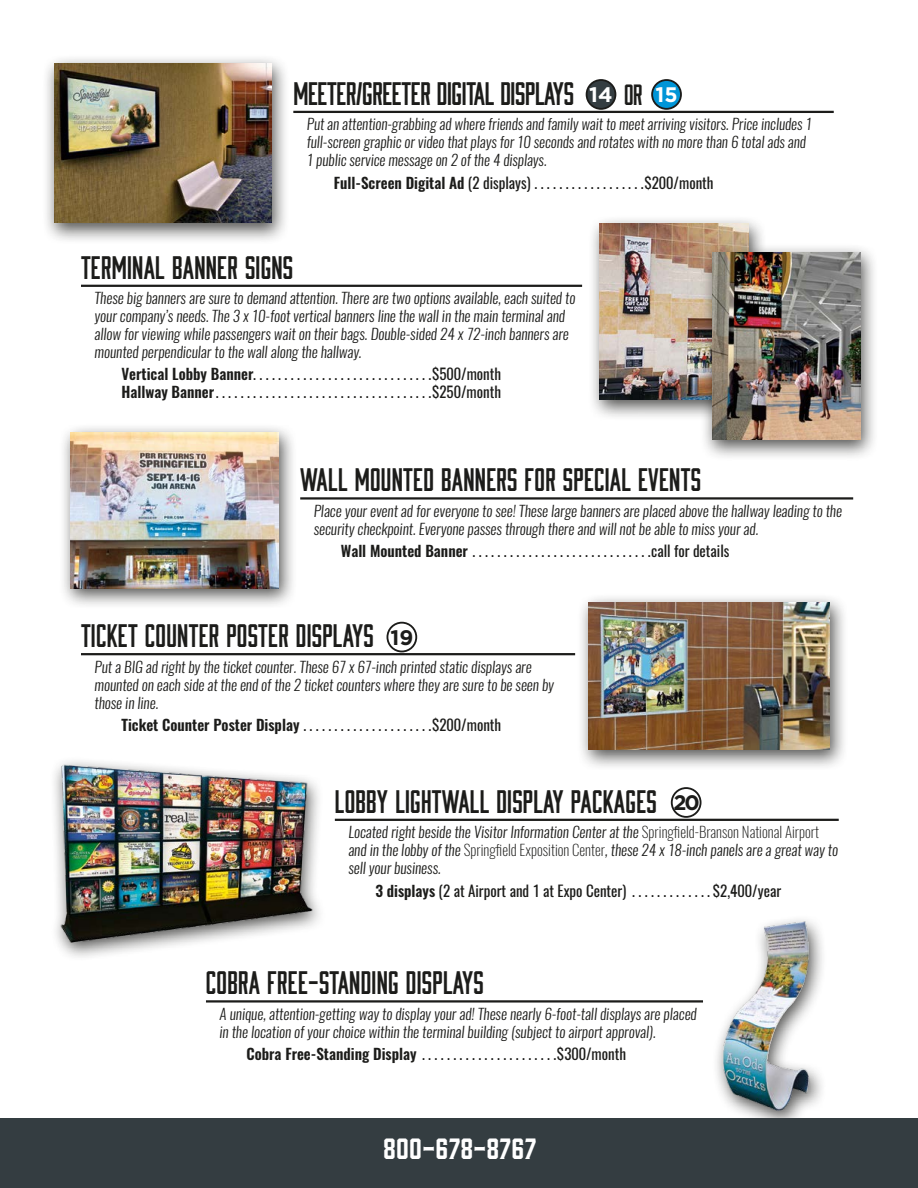
<style>
.page{position:relative;width:918px;height:1188px;background:#fff}
.page>*{position:absolute;margin:0;border:0;box-sizing:border-box;transform-origin:0 0}
.t1{font:30px "Abolition Sharp";letter-spacing:.01em;color:#1c1c1a}
.t2{font:30px "Abolition Sharp";letter-spacing:-.01em;color:#1c1c1a}
.Section_Title{font:27px "Gin";letter-spacing:.01em;color:#fff}
.t3{font:27px "Abolition Sharp";color:#1c1c1a}
.t4{font:700 21px "Gotham";color:#fff}
.t5{font:700 21px "Gotham";color:#1c1c1a}
.Body{font:italic 300 15px/18px "Oswald";color:#1c1c1a}
.Price_Line{font:15px "Oswald";color:#1c1c1a}
.s1{font-weight:600}
.s2{font-weight:200;font-style:normal}
</style>
<div class="page">
<div style="left:42px;top:54px;width:248px;height:190px;background:#1c1c1a;opacity:.75"></div>
<img style="left:54px;top:63px;width:217px;height:160px">
<hr style="left:293px;top:111px;width:541px;height:2px;background:#1c1c1a">
<div style="left:652px;top:80px;width:29px;height:29px;background:#0095d7;border-radius:50%"></div>
<div style="left:651px;top:79px;width:31px;height:31px;border:2px solid #1c1c1a;border-radius:50%"></div>
<div style="left:587px;top:80px;width:28px;height:29px;background:#343d41;border-radius:50%"></div>
<div style="left:586px;top:79px;width:30px;height:31px;border:2px solid #1c1c1a;border-radius:50%"></div>
<hr style="left:206px;top:1000px;width:497px;height:3px;background:#1c1c1a">
<hr style="left:81px;top:285px;width:501px;height:2px;background:#1c1c1a">
<hr style="left:300px;top:497px;width:553px;height:3px;background:#1c1c1a">
<div style="left:577px;top:593px;width:271px;height:178px;background:#1c1c1a;opacity:.75"></div>
<img style="left:589px;top:602px;width:240px;height:148px">
<div style="left:50px;top:756px;width:278px;height:206px;background:#1c1c1a;opacity:.75"></div>
<img style="left:54px;top:763px;width:259px;height:181px">
<div style="left:712px;top:914px;width:114px;height:217px;background:#1c1c1a;opacity:.75"></div>
<img style="left:721px;top:920px;width:92px;height:193px">
<hr style="left:335px;top:819px;width:504px;height:2px;background:#1c1c1a">
<div style="left:671px;top:787px;width:31px;height:31px;border:2px solid #1c1c1a;border-radius:50%"></div>
<hr style="left:81px;top:653px;width:494px;height:2px;background:#1c1c1a">
<div style="left:387px;top:622px;width:30px;height:30px;border:2px solid #1c1c1a;border-radius:50%"></div>
<div style="left:587px;top:214px;width:180px;height:207px;background:#1c1c1a;opacity:.75"></div>
<img style="left:599px;top:224px;width:149px;height:175px">
<div style="left:58px;top:423px;width:239px;height:187px;background:#1c1c1a;opacity:.75"></div>
<img style="left:70px;top:432px;width:209px;height:156px">
<div style="left:700px;top:243px;width:179px;height:218px;background:#1c1c1a;opacity:.75"></div>
<img style="left:712px;top:252px;width:148px;height:188px">
<div style="left:0;top:1118px;width:918px;height:70px;background:#343d41"></div>
<p class="t2" style="left:293px;top:75px;width:282px">MEETER/GREETER DIGITAL DISPLAYS</p>
<p class="t3" style="left:624px;top:78px;width:20px">OR</p>
<p class="Body" style="left:307px;top:115px;width:507px">Put an attention-grabbing ad where friends and family wait to meet arriving visitors. Price includes 1 full-screen graphic or video that plays for 10 seconds and rotates with no more than 6 total ads and<br>1 public service message on 2 of the 4 displays.</p>
<p class="Price_Line" style="left:334px;top:172px;width:381px"><span class="s1">Full-Screen Digital Ad</span> (2 displays) . . . . . . . . . . . . . . . . . $200/month</p>
<p class="t4" style="left:589px;top:82px;width:25px">14</p>
<p class="t4" style="left:656px;top:82px;width:24px">15</p>
<p class="t1" style="left:81px;top:249px;width:214px">TERMINAL BANNER SIGNS</p>
<p class="Body" style="left:94px;top:289px;width:482px">These big banners are sure to demand attention. There are two options available, each suited to your company’s needs. The 3 x 10-foot vertical banners line the wall in the main terminal and allow for viewing while passengers wait on their bags. Double-sided 24 x 72-inch banners are mounted perpendicular to the wall along the hallway.</p>
<p class="Price_Line" style="left:122px;top:364px;width:381px"><span class="s1">Vertical Lobby Banner</span> . . . . . . . . . . . . . . . . . . . . . . . . . . . . $500/month</p>
<p class="Price_Line" style="left:122px;top:382px;width:381px"><span class="s1">Hallway Banner</span> . . . . . . . . . . . . . . . . . . . . . . . . . . . . . . . . . . $250/month</p>
<p class="t1" style="left:300px;top:461px;width:402px">WALL MOUNTED BANNERS FOR SPECIAL EVENTS</p>
<p class="Body" style="left:314px;top:502px;width:530px">Place your event ad for everyone to see! These large banners are placed above the hallway leading to the security checkpoint. Everyone passes through there and will not be able to miss your ad.</p>
<p class="Price_Line" style="left:341px;top:541px;width:390px"><span class="s1">Wall Mounted Banner</span> . . . . . . . . . . . . . . . . . . . . . . . . . . . . call for details</p>
<p class="t1" style="left:81px;top:617px;width:294px">TICKET COUNTER POSTER DISPLAYS</p>
<p class="Body" style="left:94px;top:657px;width:461px">Put a BIG ad right by the ticket counter. These 67 x 67-inch printed static displays are mounted on each side at the end of the 2 ticket counters where they are sure to be seen by those in line.</p>
<p class="Price_Line" style="left:122px;top:714px;width:381px"><span class="s1">Ticket Counter Poster Display</span> . . . . . . . . . . . . . . . . . . . . $200/month</p>
<p class="t5" style="left:391px;top:625px;width:24px">19</p>
<p class="t1" style="left:335px;top:783px;width:323px">LOBBY LIGHTWALL DISPLAY PACKAGES</p>
<p class="Body" style="left:348px;top:823px;width:491px">Located right beside the Visitor Information Center at the <span class="s2">Springfield-Branson National Airport </span>and in the lobby of the <span class="s2">Springfield Exposition Center</span>, these 24 x 18-inch panels are a great way to sell your business.</p>
<p class="Price_Line" style="left:375px;top:880px;width:407px"><span class="s1">3 displays</span> (2 at Airport and 1 at Expo Center) . . . . . . . . . . . . $2,400/year</p>
<p class="t5" style="left:674px;top:790px;width:28px">20</p>
<p class="t1" style="left:206px;top:964px;width:279px">COBRA FREE-STANDING DISPLAYS</p>
<p class="Body" style="left:219px;top:1005px;width:479px">A unique, attention-getting way to display your ad! These nearly 6-foot-tall displays are placed in the location of your choice within the terminal building (subject to airport approval).</p>
<p class="Price_Line" style="left:246px;top:1044px;width:381px"><span class="s1">Cobra Free-Standing Display</span> . . . . . . . . . . . . . . . . . . . . . $300/month</p>
<p class="Section_Title" style="left:383px;top:1130px;width:155px">800-678-8767</p>
</div>
